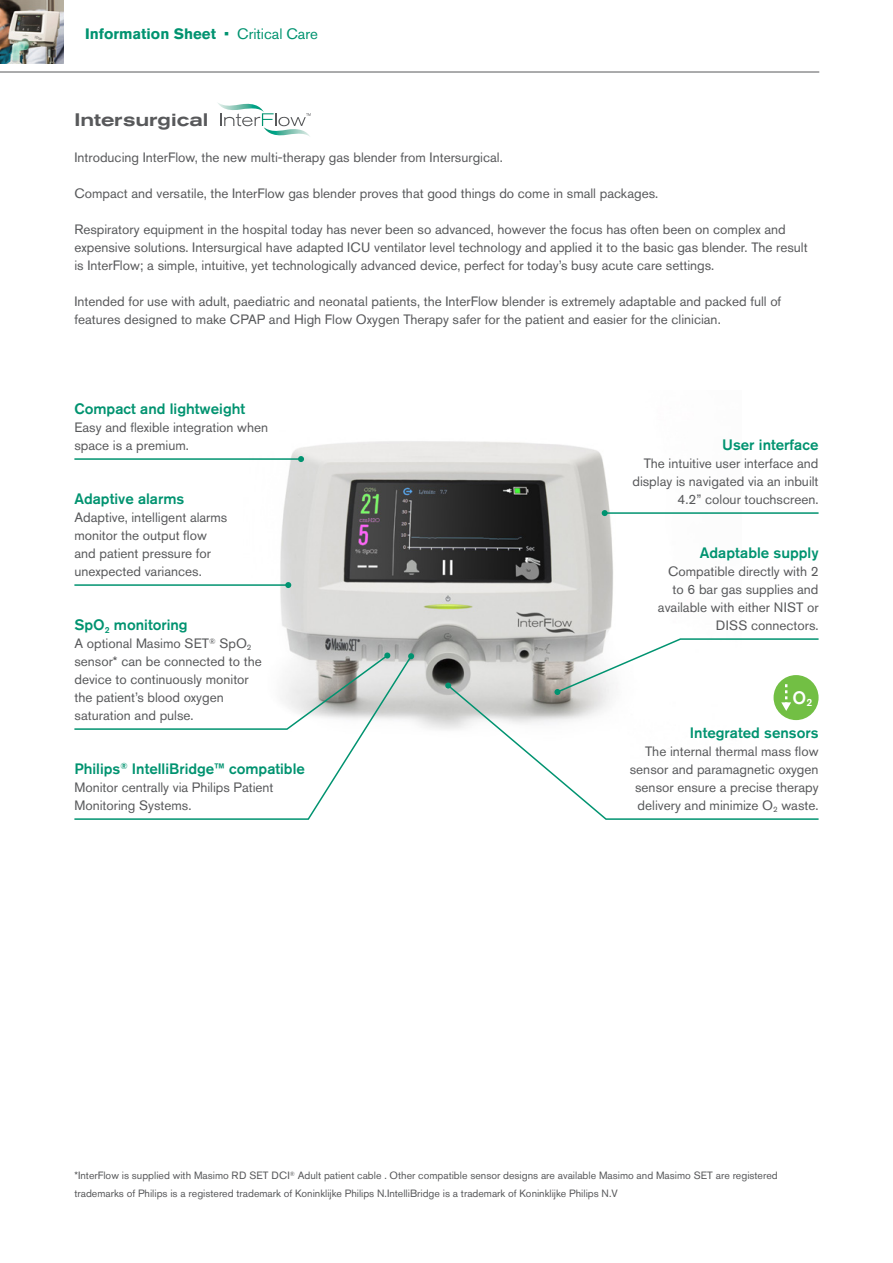
<style>
.page{position:relative;width:893px;height:1263px;background:#fff}
.page>*{position:absolute;margin:0;border:0;box-sizing:border-box;transform-origin:0 0}
.t1{font:500 expanded 18px "Akzidenz Grotesk Pro";color:#58595b}
.t2{font:500 17.85px "Akzidenz Grotesk Pro";color:#fff}
.t3{font:500 15px "Akzidenz Grotesk Pro";color:#009370}
.t4{font:700 15px "Akzidenz Grotesk Pro";color:#009370}
.t5{font:13.5px/18px "Akzidenz Grotesk Pro";color:#58595b}
.t6{font:10.5px/18px "Akzidenz Grotesk Pro";color:#58595b}
.s1{font-weight:400}
</style>
<div class="page">
<hr style="left:0;top:72px;width:819px;height:1px;background:#58595b">
<img style="left:0;top:0;width:64px;height:63px">
<img style="left:280px;top:441px;width:333px;height:289px">
<hr style="left:74px;top:458px;width:227px;height:2px;background:#009370">
<svg style="left:298px;top:456px;width:6px;height:6px"></svg>
<hr style="left:605px;top:512px;width:214px;height:2px;background:#009370">
<svg style="left:602px;top:510px;width:6px;height:6px"></svg>
<svg style="left:74px;top:654px;width:339px;height:166px"></svg>
<svg style="left:408px;top:653px;width:6px;height:6px"></svg>
<svg style="left:446px;top:683px;width:373px;height:137px"></svg>
<svg style="left:445px;top:682px;width:6px;height:6px"></svg>
<hr style="left:74px;top:584px;width:214px;height:2px;background:#009370">
<svg style="left:285px;top:582px;width:6px;height:6px"></svg>
<svg style="left:74px;top:652px;width:316px;height:79px"></svg>
<svg style="left:218px;top:103px;width:93px;height:34px"></svg>
<div style="left:774px;top:675px;width:45px;height:45px;background:#72bf44;border-radius:50%"></div>
<svg style="left:554px;top:638px;width:265px;height:73px"></svg>
<p class="t4" style="left:85px;top:24px;width:234px">Information Sheet <span class="s1">• Critical Care</span></p>
<h1 class="t1" style="left:74px;top:108px;width:136px">Intersurgical</h1>
<p class="t5" style="left:74px;top:148px;width:430px">Introducing InterFlow, the new multi-therapy gas blender from Intersurgical.</p>
<p class="t5" style="left:74px;top:184px;width:585px">Compact and versatile, the InterFlow gas blender proves that good things do come in small packages.</p>
<p class="t5" style="left:74px;top:220px;width:735px">Respiratory equipment in the hospital today has never been so advanced, however the focus has often been on complex and expensive solutions. Intersurgical have adapted ICU ventilator level technology and applied it to the basic gas blender. The result is InterFlow; a simple, intuitive, yet technologically advanced device, perfect for today’s busy acute care settings.</p>
<p class="t5" style="left:74px;top:292px;width:708px">Intended for use with adult, paediatric and neonatal patients, the InterFlow blender is extremely adaptable and packed full of features designed to make CPAP and High Flow Oxygen Therapy safer for the patient and easier for the clinician.</p>
<p class="t3" style="left:74px;top:399px;width:172px">Compact and lightweight</p>
<p class="t5" style="left:74px;top:418px;width:195px">Easy and flexible integration when space is a premium.</p>
<p class="t3" style="left:74px;top:489px;width:111px">Adaptive alarms</p>
<p class="t5" style="left:74px;top:508px;width:154px">Adaptive, intelligent alarms monitor the output flow and patient pressure for unexpected variances.</p>
<p class="t3" style="left:722px;top:435px;width:98px">User interface</p>
<p class="t5" style="left:632px;top:454px;width:188px;text-align:right">The intuitive user interface and display is navigated via an inbuilt<br>4.2” colour touchscreen.</p>
<p class="t3" style="left:700px;top:543px;width:120px">Adaptable supply</p>
<p class="t5" style="left:658px;top:562px;width:162px;text-align:right">Compatible directly with 2 to 6 bar gas supplies and available with either NIST or</p>
<p class="t3" style="left:74px;top:615px;width:115px">SpO<sub>2</sub> monitoring</p>
<p class="t5" style="left:716px;top:616px;width:104px">DISS connectors.</p>
<p class="t5" style="left:74px;top:634px;width:189px">A optional Masimo SET<sup>®</sup> SpO<sub>2 </sub>sensor* can be connected to the device to continuously monitor the patient’s blood oxygen saturation and pulse.</p>
<h2 class="t2" style="left:792px;top:686px;width:21px">O<sub>2</sub></h2>
<p class="t3" style="left:74px;top:759px;width:232px">Philips<sup>®</sup> IntelliBridge™ compatible</p>
<p class="t5" style="left:74px;top:778px;width:201px">Monitor centrally via Philips Patient<br>Monitoring Systems.</p>
<p class="t3" style="left:690px;top:723px;width:130px">Integrated sensors</p>
<p class="t5" style="left:630px;top:742px;width:190px;text-align:right">The internal thermal mass flow sensor and paramagnetic oxygen sensor ensure a precise therapy delivery and minimize O<sub>2</sub> waste.</p>
<p class="t6" style="left:74px;top:1166px;width:705px">*InterFlow is supplied with Masimo RD SET DCI<sup>®</sup> Adult patient cable . Other compatible sensor designs are available Masimo and Masimo SET are registered trademarks of Philips is a registered trademark of Koninklijke Philips N.IntelliBridge is a trademark of Koninklijke Philips N.V</p>
</div>
